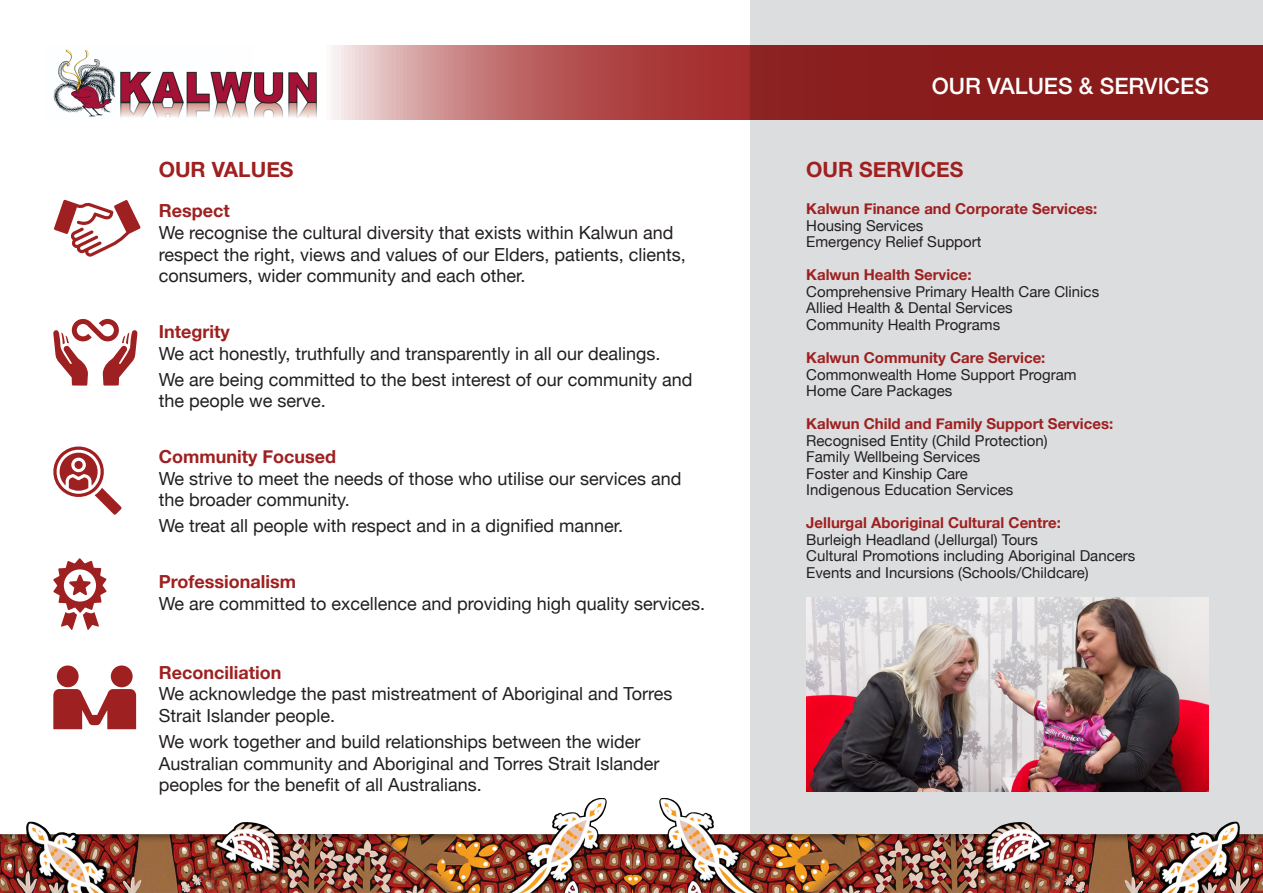
<style>
.page{position:relative;width:1263px;height:893px;background:#fff}
.page>*{position:absolute;margin:0;border:0;box-sizing:border-box;transform-origin:0 0}
.t1{font:500 22.5px "Helvetica Neue";color:#fff}
.t2{font:700 21px "Helvetica Neue";color:#9f2020}
.t3{font:18px/21.6px "Helvetica Neue";color:#231f20}
.t4{font:700 18px "Helvetica Neue";color:#9f2020}
.t5{font:15px "Helvetica Neue";color:#231f20}
.red_sub_heading{font:700 15px "Helvetica Neue";color:#9f2020}
</style>
<div class="page">
<div style="left:750px;top:0;width:513px;height:893px;background:#dcdddf"></div>
<svg style="left:333px;top:46px;width:930px;height:74px;background:#a14040"></svg>
<img style="left:53px;top:49px;width:264px;height:69px">
<div style="left:111px;top:665px;width:22px;height:22px;background:#9f2020;border-radius:50%"></div>
<svg style="left:53px;top:689px;width:83px;height:40px"></svg>
<div style="left:57px;top:665px;width:22px;height:22px;background:#9f2020;border-radius:50%"></div>
<svg style="left:53px;top:319px;width:84px;height:67px"></svg>
<svg style="left:54px;top:200px;width:87px;height:57px"></svg>
<svg style="left:53px;top:446px;width:69px;height:69px"></svg>
<svg style="left:53px;top:558px;width:54px;height:72px"></svg>
<img style="left:806px;top:597px;width:403px;height:194px">
<img style="left:0;top:798px;width:632px;height:95px">
<img style="left:632px;top:798px;width:631px;height:95px">
<p class="t1" style="left:932px;top:68px;width:279px">OUR VALUES &amp; SERVICES</p>
<p class="t2" style="left:159px;top:153px;width:136px">OUR VALUES</p>
<p class="t2" style="left:806px;top:153px;width:159px">OUR SERVICES</p>
<p class="t4" style="left:159px;top:197px;width:72px">Respect</p>
<p class="t3" style="left:159px;top:223px;width:529px">We recognise the cultural diversity that exists within Kalwun and respect the right, views and values of our Elders, patients, clients, consumers, wider community and each other.</p>
<p class="t4" style="left:159px;top:318px;width:72px">Integrity</p>
<p class="t3" style="left:159px;top:344px;width:503px">We act honestly, truthfully and transparently in all our dealings.</p>
<p class="t3" style="left:159px;top:369px;width:535px">We are being committed to the best interest of our community and the people we serve.</p>
<p class="t4" style="left:159px;top:443px;width:179px">Community Focused</p>
<p class="t3" style="left:159px;top:469px;width:524px">We strive to meet the needs of those who utilise our services and the broader community.</p>
<p class="t3" style="left:159px;top:516px;width:466px">We treat all people with respect and in a dignified manner.</p>
<p class="t4" style="left:159px;top:568px;width:139px">Professionalism</p>
<p class="t3" style="left:159px;top:594px;width:548px">We are committed to excellence and providing high quality services.</p>
<p class="t4" style="left:159px;top:658px;width:124px">Reconciliation</p>
<p class="t3" style="left:159px;top:684px;width:515px">We acknowledge the past mistreatment of Aboriginal and Torres<br>Strait Islander people.</p>
<p class="t3" style="left:159px;top:732px;width:502px">We work together and build relationships between the wider<br>Australian community and Aboriginal and Torres Strait Islander peoples for the benefit of all Australians.</p>
<p class="red_sub_heading" style="left:806px;top:197px;width:293px">Kalwun Finance and Corporate Services:</p>
<p class="t5" style="left:806px;top:215px;width:118px">Housing Services</p>
<p class="t5" style="left:806px;top:231px;width:177px">Emergency Relief Support</p>
<p class="red_sub_heading" style="left:806px;top:263px;width:167px">Kalwun Health Service:</p>
<p class="t5" style="left:806px;top:281px;width:294px">Comprehensive Primary Health Care Clinics</p>
<p class="t5" style="left:806px;top:297px;width:208px">Allied Health &amp; Dental Services</p>
<p class="t5" style="left:806px;top:314px;width:195px">Community Health Programs</p>
<p class="red_sub_heading" style="left:806px;top:346px;width:241px">Kalwun Community Care Service:</p>
<p class="t5" style="left:806px;top:363px;width:272px">Commonwealth Home Support Program</p>
<p class="t5" style="left:806px;top:380px;width:148px">Home Care Packages</p>
<p class="red_sub_heading" style="left:806px;top:412px;width:308px">Kalwun Child and Family Support Services:</p>
<p class="t5" style="left:806px;top:429px;width:243px">Recognised Entity (Child Protection)</p>
<p class="t5" style="left:806px;top:446px;width:176px">Family Wellbeing Services</p>
<p class="t5" style="left:806px;top:462px;width:163px">Foster and Kinship Care</p>
<p class="t5" style="left:806px;top:479px;width:208px">Indigenous Education Services</p>
<p class="red_sub_heading" style="left:806px;top:511px;width:256px">Jellurgal Aboriginal Cultural Centre:</p>
<p class="t5" style="left:806px;top:528px;width:233px">Burleigh Headland (Jellurgal) Tours</p>
<p class="t5" style="left:806px;top:545px;width:330px">Cultural Promotions including Aboriginal Dancers</p>
<p class="t5" style="left:806px;top:561px;width:284px">Events and Incursions (Schools/Childcare)</p>
</div>
